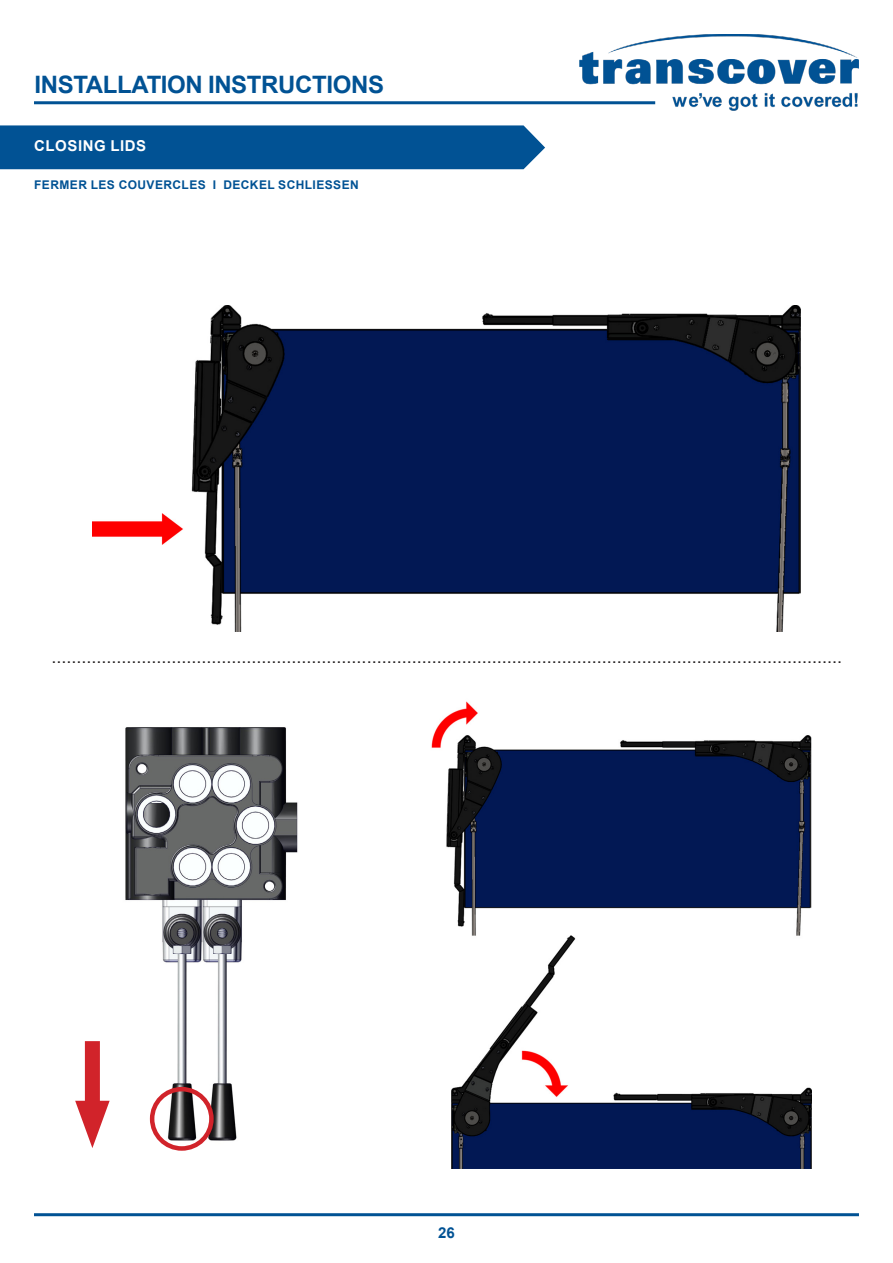
<style>
.page{position:relative;width:893px;height:1263px;background:#fff}
.page>*{position:absolute;margin:0;border:0;box-sizing:border-box;transform-origin:0 0}
.t1{font:700 24px "Arial";letter-spacing:-.015em;color:#015294}
.t2{font:18px "Arial";color:#231f20}
.t3{font:700 15px "Arial";letter-spacing:.035em;color:#fff}
.t4{font:700 15px "Arial";color:#015294}
.t5{font:700 12px "Arial";letter-spacing:.035em;color:#015294}
</style>
<div class="page">
<img style="left:578px;top:34px;width:281px;height:77px">
<hr style="left:34px;top:101px;width:621px;height:3px;background:#015294">
<hr style="left:34px;top:1213px;width:825px;height:3px;background:#015294">
<div style="left:0;top:125px;width:545px;height:44px;background:#015294"></div>
<img style="left:92px;top:306px;width:709px;height:325px">
<img style="left:431px;top:701px;width:381px;height:467px">
<img style="left:125px;top:727px;width:173px;height:420px">
<div style="left:150px;top:1087px;width:64px;height:64px;border:4px solid #d1232a;border-radius:50%"></div>
<div style="left:85px;top:1041px;width:15px;height:79px;background:#d1232a"></div>
<svg style="left:75px;top:1101px;width:35px;height:47px"></svg>
<h1 class="t1" style="left:34px;top:67px;width:351px">INSTALLATION INSTRUCTIONS</h1>
<p class="t3" style="left:34px;top:136px;width:113px">CLOSING LIDS</p>
<p class="t5" style="left:34px;top:176px;width:326px">FERMER LES COUVERCLES I DECKEL SCHLIESSEN</p>
<p class="t2" style="left:51px;top:644px;width:792px">..............................................................................................................................................................</p>
<p class="t4" style="left:438px;top:1222px;width:18px">26</p>
</div>
